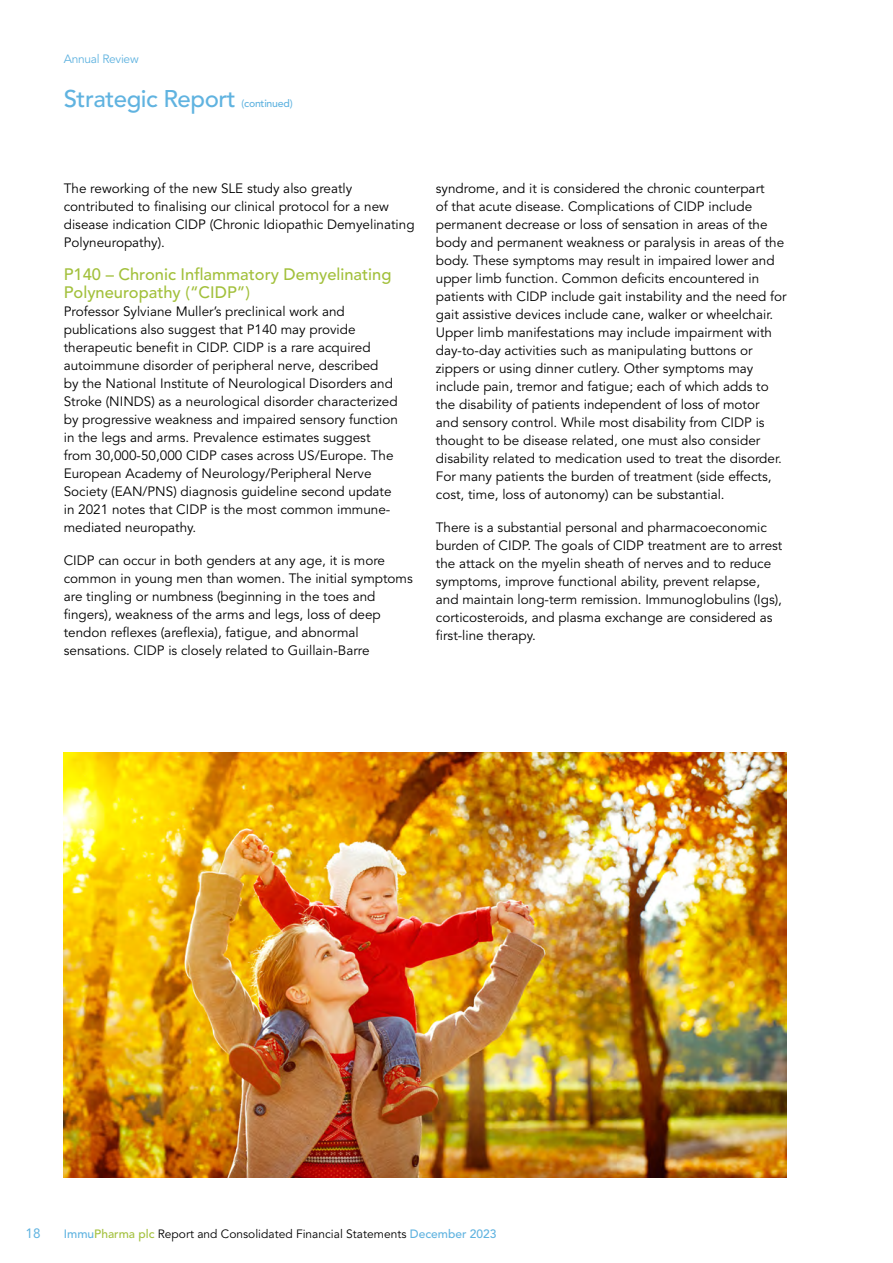
<style>
.page{position:relative;width:893px;height:1263px;background:#fff}
.page>*{position:absolute;margin:0;border:0;box-sizing:border-box;transform-origin:0 0}
.t1{font:500 24px "Avenir LT Std";letter-spacing:-.02em;color:#60b3e0}
.Sub_head{font:500 16.5px/18px "Avenir LT Std";color:#a2c03b}
.Main_Text{font:13.5px/18px "Avenir LT Std";color:#000}
.t2{font:13.5px "Avenir LT Std";color:#60b3e0}
.t3{font:12px "Avenir LT Std";color:#000}
.t4{font:12px "Avenir LT Std";letter-spacing:-.025em;color:#60b3e0}
.t5{font:500 10.5px "Avenir LT Std";letter-spacing:-.02em;color:#60b3e0}
.s1{font-weight:500;color:#60b3e0}
.s2{font-weight:500;color:#a2c03b}
</style>
<div class="page">
<img style="left:64px;top:753px;width:723px;height:425px">
<p class="t4" style="left:64px;top:52px;width:76px">Annual Review</p>
<p class="t1" style="left:64px;top:85px;width:173px">Strategic Report</p>
<p class="t5" style="left:241px;top:98px;width:53px">(continued)</p>
<p class="Main_Text" style="left:64px;top:180px;width:352px">The reworking of the new SLE study also greatly contributed to finalising our clinical protocol for a new disease indication CIDP (Chronic Idiopathic Demyelinating Polyneuropathy).</p>
<p class="Sub_head" style="left:64px;top:266px;width:329px">P140 – Chronic Inflammatory Demyelinating<br>Polyneuropathy (“CIDP”)</p>
<p class="Main_Text" style="left:64px;top:303px;width:336px">Professor Sylviane Muller’s preclinical work and publications also suggest that P140 may provide therapeutic benefit in CIDP. CIDP is a rare acquired autoimmune disorder of peripheral nerve, described<br>by the National Institute of Neurological Disorders and Stroke (NINDS) as a neurological disorder characterized by progressive weakness and impaired sensory function in the legs and arms. Prevalence estimates suggest from 30,000-50,000 CIDP cases across US/Europe. The European Academy of Neurology/Peripheral Nerve Society (EAN/PNS) diagnosis guideline second update in 2021 notes that CIDP is the most common immune&shy;mediated neuropathy.</p>
<p class="Main_Text" style="left:64px;top:551px;width:351px">CIDP can occur in both genders at any age, it is more common in young men than women. The initial symptoms are tingling or numbness (beginning in the toes and fingers), weakness of the arms and legs, loss of deep tendon reflexes (areflexia), fatigue, and abnormal sensations. CIDP is closely related to Guillain-Barre</p>
<p class="Main_Text" style="left:436px;top:180px;width:352px">syndrome, and it is considered the chronic counterpart<br>of that acute disease. Complications of CIDP include permanent decrease or loss of sensation in areas of the body and permanent weakness or paralysis in areas of the body. These symptoms may result in impaired lower and upper limb function. Common deficits encountered in patients with CIDP include gait instability and the need for gait assistive devices include cane, walker or wheelchair.<br>Upper limb manifestations may include impairment with day-to-day activities such as manipulating buttons or zippers or using dinner cutlery. Other symptoms may include pain, tremor and fatigue; each of which adds to the disability of patients independent of loss of motor<br>and sensory control. While most disability from CIDP is thought to be disease related, one must also consider disability related to medication used to treat the disorder.<br>For many patients the burden of treatment (side effects, cost, time, loss of autonomy) can be substantial.</p>
<p class="Main_Text" style="left:436px;top:519px;width:348px">There is a substantial personal and pharmacoeconomic burden of CIDP. The goals of CIDP treatment are to arrest the attack on the myelin sheath of nerves and to reduce symptoms, improve functional ability, prevent relapse, and maintain long-term remission. Immunoglobulins (Igs), corticosteroids, and plasma exchange are considered as first-line therapy.</p>
<p class="t2" style="left:26px;top:1225px;width:17px">18</p>
<p class="t3" style="left:64px;top:1227px;width:434px"><span class="s1">Immu</span><span class="s2">Pharma plc</span> Report and Consolidated Financial Statements <span class="s1">December 2023</span></p>
</div>
